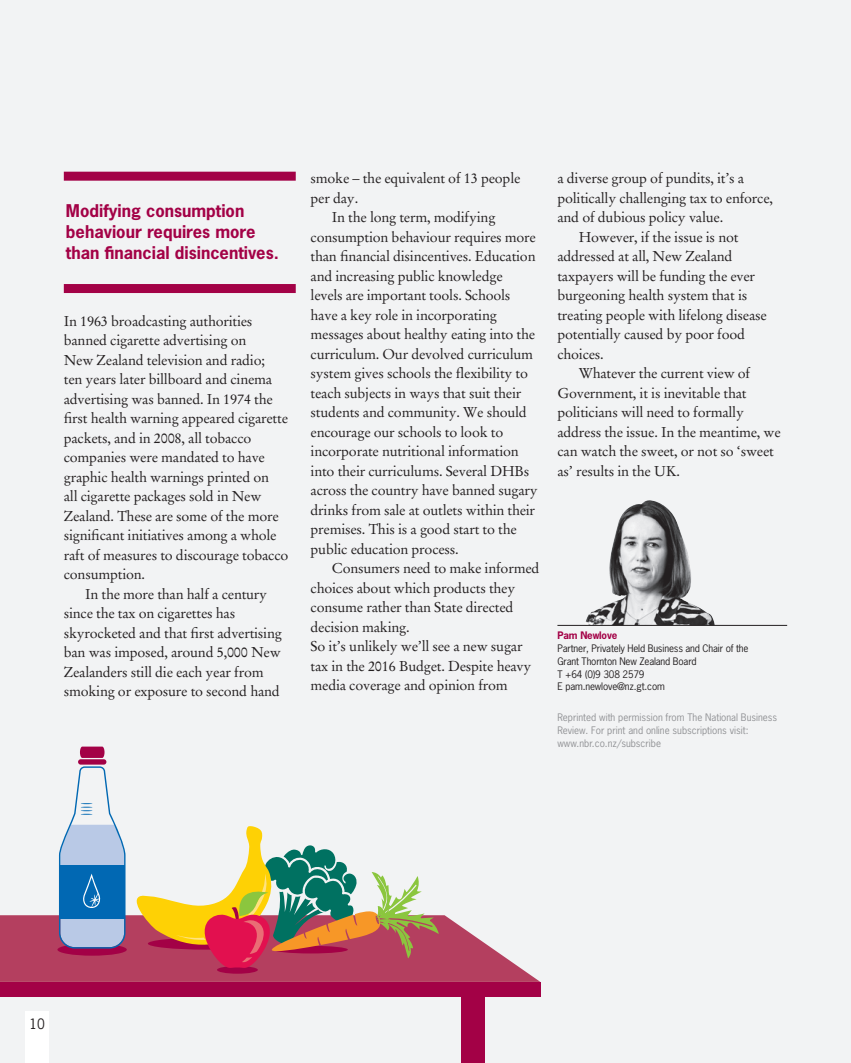
<style>
.page{position:relative;width:851px;height:1063px;background:#fff}
.page>*{position:absolute;margin:0;border:0;box-sizing:border-box;transform-origin:0 0}
.Sub_Heading{font:700 16.5px/21px "News Gothic";color:#a30146}
.C_Body_copy_Indent{font:14.25px/19.5px "Stempel Garamond";letter-spacing:-.015em;color:#231f20}
.C_Body_copy{font:14.25px/19.5px "Stempel Garamond";letter-spacing:-.015em;color:#231f20}
.t1{font:13.5px "News Gothic";color:#231f20}
.Small_copy{font:9.75px/12.8px "News Gothic";color:#919295}
.H_Small_copy{font:9.75px/12.8px "News Gothic";letter-spacing:-.015em;color:#231f20}
.G_Small_heading{font:700 9.75px "News Gothic";letter-spacing:-.015em;color:#a30146}
</style>
<div class="page">
<div style="left:0;top:0;width:850px;height:1063px;background:#f2f3f4"></div>
<img style="left:584px;top:500px;width:130px;height:125px">
<hr style="left:557px;top:625px;width:230px;height:1px;background:#231f20">
<div style="left:0;top:982px;width:540px;height:15px;background:#a30146"></div>
<div style="left:461px;top:992px;width:23px;height:71px;background:#a30146"></div>
<div style="left:78px;top:759px;width:28px;height:6px;background:#a30146;border-radius:3px"></div>
<svg style="left:80px;top:747px;width:24px;height:11px"></svg>
<svg style="left:0;top:766px;width:540px;height:216px"></svg>
<div style="left:64px;top:172px;width:232px;height:9px;background:#a30146"></div>
<div style="left:64px;top:284px;width:232px;height:9px;background:#a30146"></div>
<div style="left:26px;top:1011px;width:23px;height:52px;background:#fff"></div>
<p class="Sub_Heading" style="left:66px;top:200px;width:214px">Modifying consumption behaviour requires more than financial disincentives.</p>
<p class="C_Body_copy" style="left:64px;top:311px;width:226px">In 1963 broadcasting authorities banned cigarette advertising on<br>New Zealand television and radio;<br>ten years later billboard and cinema advertising was banned. In 1974 the first health warning appeared cigarette packets, and in 2008, all tobacco companies were mandated to have graphic health warnings printed on<br>all cigarette packages sold in New Zealand. These are some of the more significant initiatives among a whole raft of measures to discourage tobacco consumption.</p>
<p class="C_Body_copy_Indent" style="left:64px;top:584px;width:219px;text-indent:21px">In the more than half a century since the tax on cigarettes has skyrocketed and that first advertising ban was imposed, around 5,000 New Zealanders still die each year from smoking or exposure to second hand</p>
<p class="C_Body_copy_Indent" style="left:310px;top:169px;width:211px">smoke – the equivalent of 13 people per day.</p>
<p class="C_Body_copy_Indent" style="left:310px;top:208px;width:229px;text-indent:21px">In the long term, modifying consumption behaviour requires more than financial disincentives. Education and increasing public knowledge levels are important tools. Schools have a key role in incorporating messages about healthy eating into the curriculum. Our devolved curriculum system gives schools the flexibility to teach subjects in ways that suit their students and community. We should encourage our schools to look to incorporate nutritional information into their curriculums. Several DHBs across the country have banned sugary drinks from sale at outlets within their premises. This is a good start to the public education process.</p>
<p class="C_Body_copy_Indent" style="left:310px;top:559px;width:230px;text-indent:21px">Consumers need to make informed choices about which products they consume rather than State directed decision making.</p>
<p class="C_Body_copy" style="left:310px;top:637px;width:222px">So it’s unlikely we’ll see a new sugar tax in the 2016 Budget. Despite heavy media coverage and opinion from</p>
<p class="C_Body_copy" style="left:557px;top:169px;width:217px">a diverse group of pundits, it’s a politically challenging tax to enforce, and of dubious policy value.</p>
<p class="C_Body_copy_Indent" style="left:557px;top:227px;width:211px;text-indent:21px">However, if the issue is not addressed at all, New Zealand taxpayers will be funding the ever burgeoning health system that is treating people with lifelong disease potentially caused by poor food choices.</p>
<p class="C_Body_copy_Indent" style="left:557px;top:364px;width:225px;text-indent:21px">Whatever the current view of<br>Government, it is inevitable that politicians will need to formally address the issue. In the meantime, we can watch the sweet, or not so ‘sweet as’ results in the UK.</p>
<p class="G_Small_heading" style="left:557px;top:629px;width:61px">Pam Newlove</p>
<p class="H_Small_copy" style="left:557px;top:642px;width:192px">Partner, Privately Held Business and Chair of the<br>Grant Thornton New Zealand Board</p>
<p class="H_Small_copy" style="left:557px;top:667px;width:89px">T +64 (0)9 308 2579</p>
<p class="H_Small_copy" style="left:557px;top:680px;width:109px">E pam.newlove@nz.gt.com</p>
<p class="Small_copy" style="left:557px;top:711px;width:221px">Reprinted with permission from The National Business<br>Review. For print and online subscriptions visit:</p>
<p class="Small_copy" style="left:557px;top:737px;width:105px">www.nbr.co.nz/subscribe</p>
<p class="t1" style="left:29px;top:1015px;width:17px">10</p>
</div>
